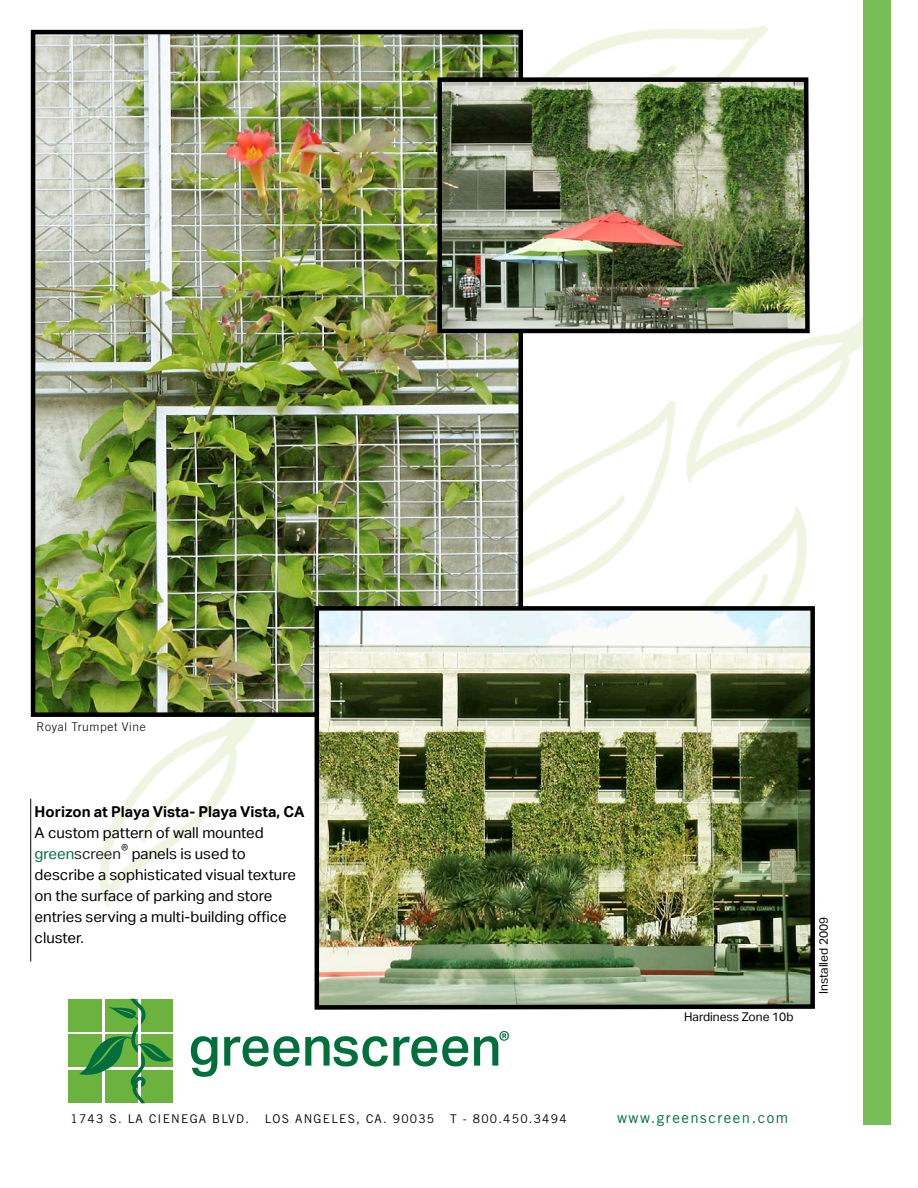
<style>
.page{position:relative;width:918px;height:1188px;background:#fff}
.page>*{position:absolute;margin:0;border:0;box-sizing:border-box;transform-origin:0 0}
.t1{font:15px/21px "Aktiv Grotesk";color:#000}
.t2{font:700 15px "Aktiv Grotesk";color:#000}
.t3{font:15px "Trade Gothic";letter-spacing:.1em;color:#006f3b}
.t4{font:12px "Trade Gothic";letter-spacing:.1em;color:#000}
.t5{font:12px "Aktiv Grotesk";color:#000}
.t6{font:300 12px "Trade Gothic";letter-spacing:.05em;color:#000}
.s1{color:#006f3b}
.s2{color:#252324}
</style>
<div class="page">
<img style="left:712px;top:268px;width:152px;height:219px">
<div style="left:864px;top:1px;width:27px;height:1124px;background:#78be56"></div>
<svg style="left:191px;top:1036px;width:26px;height:41px"></svg>
<svg style="left:224px;top:1036px;width:75px;height:30px"></svg>
<svg style="left:305px;top:1036px;width:163px;height:30px"></svg>
<svg style="left:474px;top:1031px;width:35px;height:35px"></svg>
<div style="left:68px;top:1035px;width:34px;height:32px;background:#6bb33e"></div>
<div style="left:141px;top:1035px;width:32px;height:32px;background:#6bb33e"></div>
<div style="left:68px;top:999px;width:34px;height:32px;background:#6bb33e"></div>
<div style="left:141px;top:999px;width:32px;height:32px;background:#6bb33e"></div>
<div style="left:68px;top:1071px;width:34px;height:32px;background:#6bb33e"></div>
<div style="left:141px;top:1071px;width:32px;height:32px;background:#6bb33e"></div>
<svg style="left:79px;top:999px;width:93px;height:104px"></svg>
<img style="left:30px;top:719px;width:226px;height:206px">
<img style="left:525px;top:401px;width:187px;height:197px">
<img style="left:543px;top:25px;width:225px;height:50px">
<img style="left:572px;top:487px;width:292px;height:283px">
<hr style="left:30px;top:799px;width:1px;height:162px;background:#000">
<img style="left:525px;top:75px;width:287px;height:260px">
<img style="left:314px;top:604px;width:503px;height:406px">
<img style="left:30px;top:29px;width:495px;height:690px">
<p class="t6" style="left:37px;top:720px;width:111px">Royal Trumpet Vine</p>
<p class="t2" style="left:35px;top:803px;width:271px">Horizon at Playa Vista- Playa Vista, CA</p>
<p class="t1" style="left:35px;top:822px;width:263px">A custom pattern of wall mounted <span class="s1">green</span><span class="s2">screen</span><sup>®</sup> panels is used to describe a sophisticated visual texture on the surface of parking and store entries serving a multi-building office cluster.</p>
<p class="t5" style="left:684px;top:1009px;width:111px">Hardiness Zone 10b</p>
<p class="t5" style="left:817px;top:994px;width:79px;rotate:-90deg">Installed 2009</p>
<p class="t4" style="left:71px;top:1112px;width:180px">1743 S. LA CIENEGA BLVD.</p>
<p class="t4" style="left:265px;top:1112px;width:171px">LOS ANGELES, CA. 90035</p>
<p class="t4" style="left:450px;top:1112px;width:118px">T - 800.450.3494</p>
<p class="t3" style="left:617px;top:1109px;width:173px">www.greenscreen.com</p>
</div>
